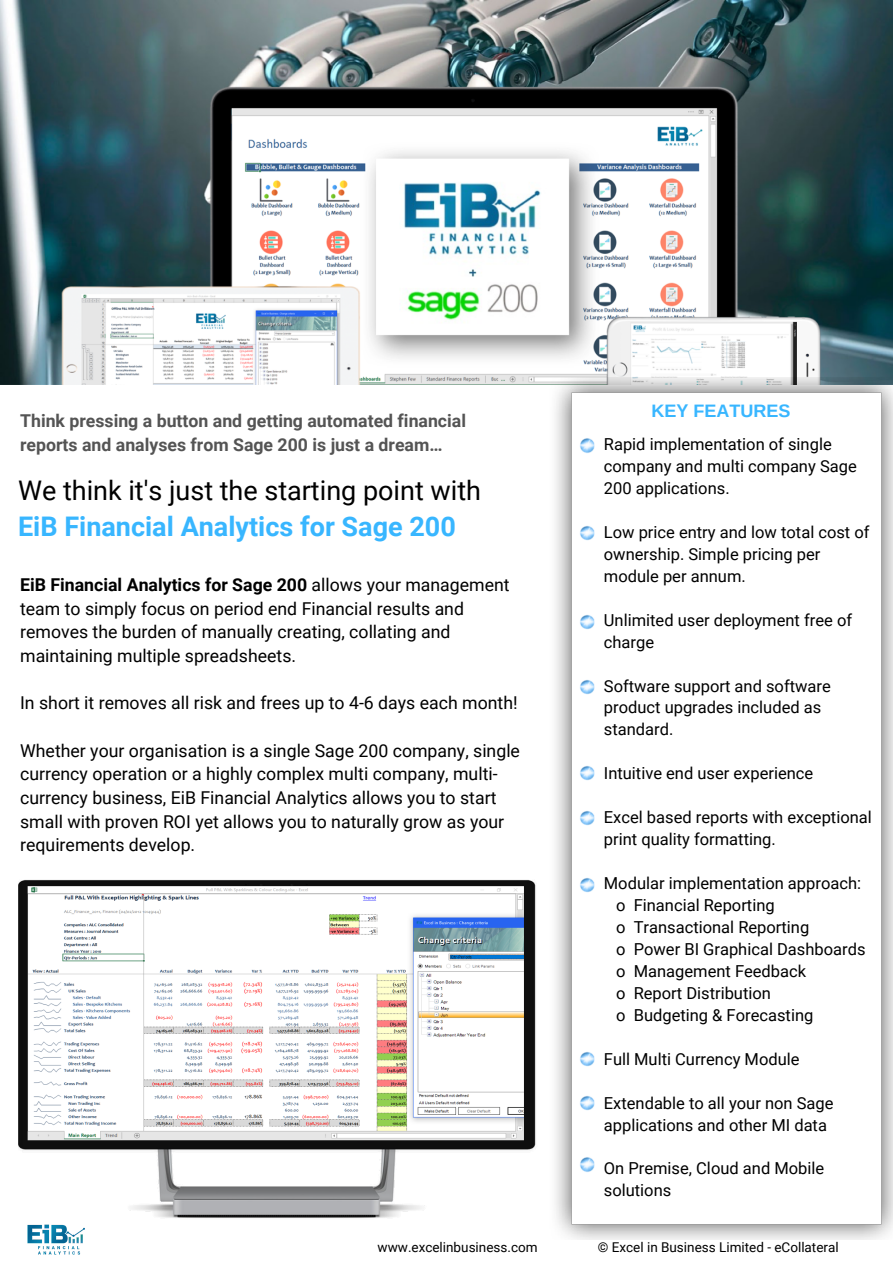
<style>
.page{position:relative;width:893px;height:1263px;background:#fff}
.page>*{position:absolute;margin:0;border:0;box-sizing:border-box;transform-origin:0 0}
.t1{font:27px "Roboto";color:#000}
.t2{font:700 27px "Roboto";color:#38b6ff}
.t3{font:700 18px "Arimo";color:#38b6ff}
.t4{font:17.7px/23.6px "Roboto";color:#000}
.t5{font:700 17.7px/23.6px "Roboto";color:#545454}
.t6{font:16.5px/22px "Roboto";color:#000}
.t7{font:13.5px "Roboto";color:#000}
.s1{font-weight:700}
</style>
<div class="page">
<img style="left:0;top:0;width:893px;height:384px">
<img style="left:18px;top:880px;width:518px;height:338px">
<img style="left:18px;top:1211px;width:76px;height:44px">
<img style="left:548px;top:377px;width:345px;height:862px">
<img style="left:577px;top:435px;width:20px;height:20px">
<img style="left:577px;top:522px;width:20px;height:21px">
<img style="left:577px;top:611px;width:20px;height:21px">
<img style="left:577px;top:677px;width:20px;height:20px">
<img style="left:577px;top:762px;width:20px;height:20px">
<img style="left:577px;top:808px;width:20px;height:20px">
<img style="left:577px;top:874px;width:20px;height:20px">
<img style="left:577px;top:1048px;width:20px;height:21px">
<img style="left:577px;top:1092px;width:20px;height:21px">
<img style="left:577px;top:1154px;width:20px;height:20px">
<p class="t5" style="left:20px;top:409px;width:447px">Think pressing a button and getting automated financial reports and analyses from Sage 200 is just a dream…</p>
<h1 class="t1" style="left:18px;top:475px;width:464px">We think it's just the starting point with</h1>
<h1 class="t2" style="left:18px;top:511px;width:439px">EiB Financial Analytics for Sage 200</h1>
<p class="t4" style="left:20px;top:573px;width:491px"><span class="s1">EiB Financial Analytics for Sage 200</span> allows your management team to simply focus on period end Financial results and removes the burden of manually creating, collating and maintaining multiple spreadsheets.</p>
<p class="t4" style="left:20px;top:691px;width:499px">In short it removes all risk and frees up to 4-6 days each month!</p>
<p class="t4" style="left:20px;top:739px;width:501px">Whether your organisation is a single Sage 200 company, single currency operation or a highly complex multi company, multi&shy;currency business, EiB Financial Analytics allows you to start small with proven ROI yet allows you to naturally grow as your requirements develop.</p>
<p class="t3" style="left:651px;top:401px;width:140px">KEY FEATURES</p>
<p class="t6" style="left:604px;top:433px;width:254px">Rapid implementation of single company and multi company Sage<br>200 applications.</p>
<p class="t6" style="left:604px;top:521px;width:267px">Low price entry and low total cost of ownership. Simple pricing per module per annum.</p>
<p class="t6" style="left:604px;top:609px;width:250px">Unlimited user deployment free of charge</p>
<p class="t6" style="left:604px;top:675px;width:228px">Software support and software product upgrades included as standard.</p>
<p class="t6" style="left:604px;top:763px;width:211px">Intuitive end user experience</p>
<p class="t6" style="left:604px;top:806px;width:269px">Excel based reports with exceptional print quality formatting.</p>
<p class="t6" style="left:616px;top:872px;width:251px;text-indent:-12px">Modular implementation approach: o Financial Reporting<br>o Transactional Reporting<br>o Power BI Graphical Dashboards o Management Feedback<br>o Report Distribution<br>o Budgeting &amp; Forecasting</p>
<p class="t6" style="left:604px;top:1048px;width:197px">Full Multi Currency Module</p>
<p class="t6" style="left:604px;top:1092px;width:231px">Extendable to all your non Sage applications and other MI data</p>
<p class="t6" style="left:604px;top:1158px;width:222px">On Premise, Cloud and Mobile solutions</p>
<p class="t7" style="left:377px;top:1239px;width:162px">www.excelinbusiness.com</p>
<p class="t7" style="left:598px;top:1239px;width:242px">© Excel in Business Limited - eCollateral</p>
</div>
